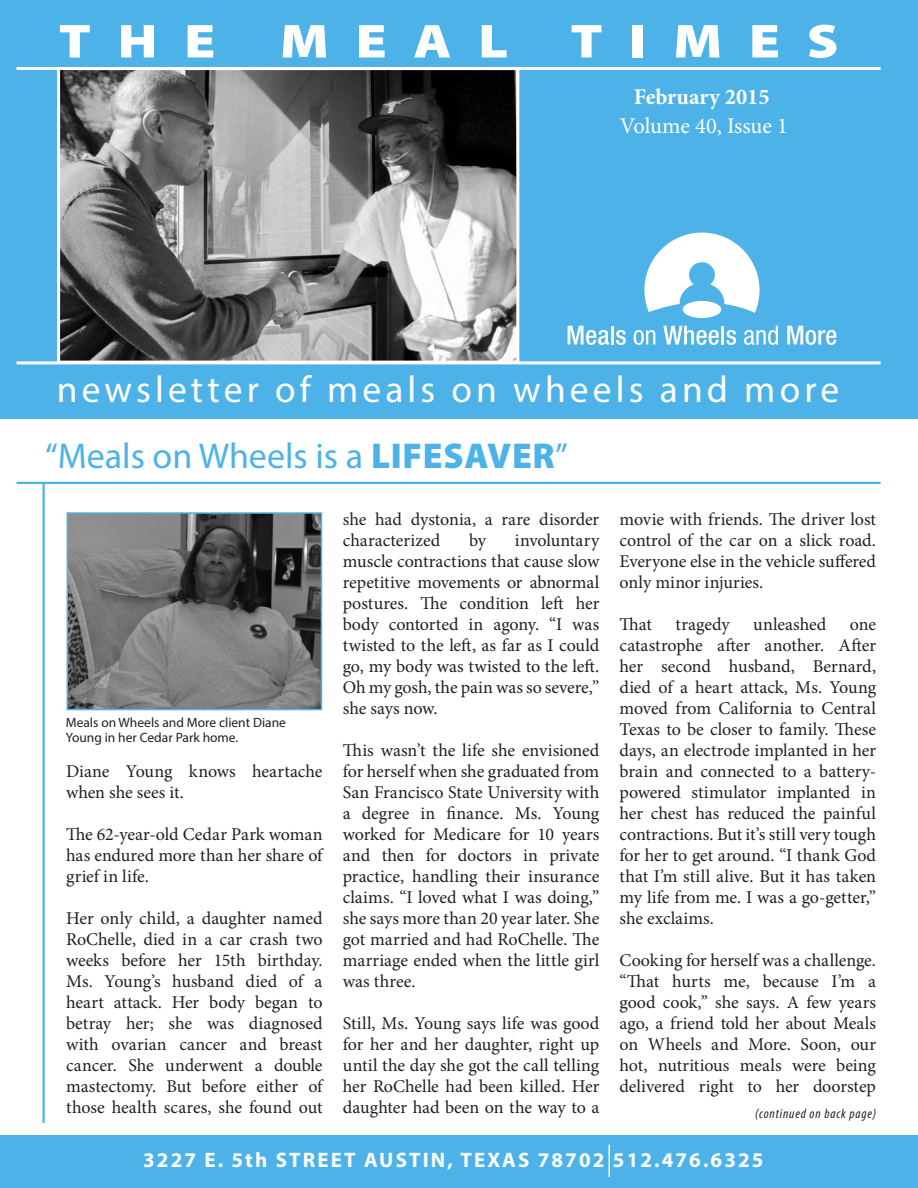
<style>
.page{position:relative;width:918px;height:1188px;background:#fff}
.page>*{position:absolute;margin:0;border:0;box-sizing:border-box;transform-origin:0 0}
.t1{font:900 48px "Myriad Pro";letter-spacing:.47em;color:#fff;scale:1.18 1}
.t2{font:37.5px "Myriad Pro";letter-spacing:.11em;color:#fff}
.t3{font:36px "Myriad Pro";color:#4db2e7}
.t4{font:22.5px "Minion Pro";letter-spacing:-.005em;color:#fff}
.t5{font:700 22.5px "Minion Pro";color:#fff}
.t6{font:700 21px "Myriad Pro";letter-spacing:.1em;color:#fff}
.t7{font:18px/21px "Minion Pro";letter-spacing:-.005em;color:#231f20;text-align:justify}
.t8{font:13.5px/14.9px "Myriad Pro";color:#231f20}
.t9{font:italic condensed 13.5px "Myriad Pro";letter-spacing:.065em;color:#231f20}
.s1{font-weight:900}
</style>
<div class="page">
<div style="left:0;top:0;width:918px;height:419px;background:#4db2e7"></div>
<img style="left:61px;top:71px;width:454px;height:289px">
<div style="left:57px;top:67px;width:462px;height:297px;border:3px solid #fff"></div>
<hr style="left:17px;top:361px;width:864px;height:3px;background:#fff">
<svg style="left:568px;top:326px;width:41px;height:19px"></svg>
<hr style="left:611px;top:326px;width:3px;height:19px;background:#fff">
<svg style="left:616px;top:330px;width:10px;height:15px"></svg>
<svg style="left:634px;top:330px;width:21px;height:15px"></svg>
<svg style="left:663px;top:326px;width:56px;height:19px"></svg>
<hr style="left:721px;top:326px;width:3px;height:19px;background:#fff">
<svg style="left:726px;top:330px;width:10px;height:15px"></svg>
<svg style="left:744px;top:326px;width:34px;height:19px"></svg>
<svg style="left:787px;top:326px;width:49px;height:19px"></svg>
<div style="left:683px;top:301px;width:38px;height:17px;background:#fff;border-radius:50%"></div>
<svg style="left:644px;top:233px;width:116px;height:80px"></svg>
<hr style="left:17px;top:482px;width:864px;height:2px;background:#4db2e7">
<hr style="left:42px;top:483px;width:3px;height:640px;background:#4db2e7">
<div style="left:0;top:1136px;width:918px;height:52px;background:#4db2e7"></div>
<hr style="left:17px;top:67px;width:864px;height:3px;background:#fff">
<hr style="left:609px;top:1145px;width:1px;height:32px;background:#fff">
<img style="left:70px;top:515px;width:249px;height:192px">
<div style="left:67px;top:512px;width:255px;height:198px;border:2px solid #4db2e7"></div>
<h1 class="t1" style="left:59px;top:9px;width:134px">THE</h1>
<h1 class="t1" style="left:280px;top:9px;width:195px">MEAL</h1>
<h1 class="t1" style="left:570px;top:9px;width:229px">TIMES</h1>
<p class="t5" style="left:634px;top:81px;width:138px">February 2015</p>
<p class="t4" style="left:620px;top:111px;width:170px">Volume 40, Issue 1</p>
<h2 class="t2" style="left:57px;top:367px;width:784px">newsletter of meals on wheels and more</h2>
<h3 class="t3" style="left:45px;top:434px;width:524px">“Meals on Wheels is a <span class="s1">LIFESAVER</span>”</h3>
<p class="t8" style="left:66px;top:715px;width:222px">Meals on Wheels and More client Diane<br>Young in her Cedar Park home.</p>
<p class="t7" style="left:66px;top:761px;width:258px">Diane Young knows heartache when she sees it.</p>
<p class="t7" style="left:66px;top:824px;width:258px">The 62-year-old Cedar Park woman has endured more than her share of grief in life.</p>
<p class="t7" style="left:66px;top:908px;width:258px">Her only child, a daughter named RoChelle, died in a car crash two weeks before her 15th birthday.<br>Ms. Young’s husband died of a heart attack. Her body began to betray her; she was diagnosed with ovarian cancer and breast cancer. She underwent a double mastectomy. But before either of those health scares, she found out</p>
<p class="t7" style="left:343px;top:509px;width:258px">she had dystonia, a rare disorder characterized</p>
<p class="t7" style="left:343px;top:530px;width:258px;text-indent:172px">involuntary muscle contractions that cause slow repetitive movements or abnormal postures. The condition left her body contorted in agony. “I was twisted to the left, as far as I could go, my body was twisted to the left.<br>Oh my gosh, the pain was so severe,” she says now.</p>
<p class="t7" style="left:343px;top:740px;width:258px">This wasn’t the life she envisioned for herself when she graduated from San Francisco State University with a degree in finance. Ms. Young worked for Medicare for 10 years and then for doctors in private practice, handling their insurance claims. “I loved what I was doing,” she says more than 20 year later. She got married and had RoChelle. The marriage ended when the little girl was three.</p>
<p class="t7" style="left:343px;top:1013px;width:258px">Still, Ms. Young says life was good for her and her daughter, right up until the day she got the call telling her RoChelle had been killed. Her daughter had been on the way to a</p>
<p class="t7" style="left:469px;top:530px;width:19px">by</p>
<p class="t7" style="left:620px;top:509px;width:258px">movie with friends. The driver lost control of the car on a slick road.<br>Everyone else in the vehicle suffered only minor injuries.</p>
<p class="t7" style="left:620px;top:614px;width:34px">That</p>
<p class="t7" style="left:676px;top:614px;width:55px">tragedy</p>
<p class="t7" style="left:753px;top:614px;width:75px">unleashed</p>
<p class="t7" style="left:620px;top:614px;width:258px;text-indent:230px">one catastrophe after another. After her second husband, Bernard, died of a heart attack, Ms. Young moved from California to Central Texas to be closer to family. These days, an electrode implanted in her brain and connected to a battery&shy;powered stimulator implanted in her chest has reduced the painful contractions. But it’s still very tough for her to get around. “I thank God that I’m still alive. But it has taken my life from me. I was a go-getter,” she exclaims.</p>
<p class="t7" style="left:620px;top:950px;width:258px">Cooking for herself was a challenge. “That hurts me, because I’m a good cook,” she says. A few years ago, a friend told her about Meals on Wheels and More. Soon, our hot, nutritious meals were being delivered right to her doorstep</p>
<p class="t9" style="left:755px;top:1106px;width:122px">(continued on back page)</p>
<p class="t6" style="left:143px;top:1146px;width:622px">3227 E. 5th STREET AUSTIN, TEXAS 78702 512.476.6325</p>
</div>
